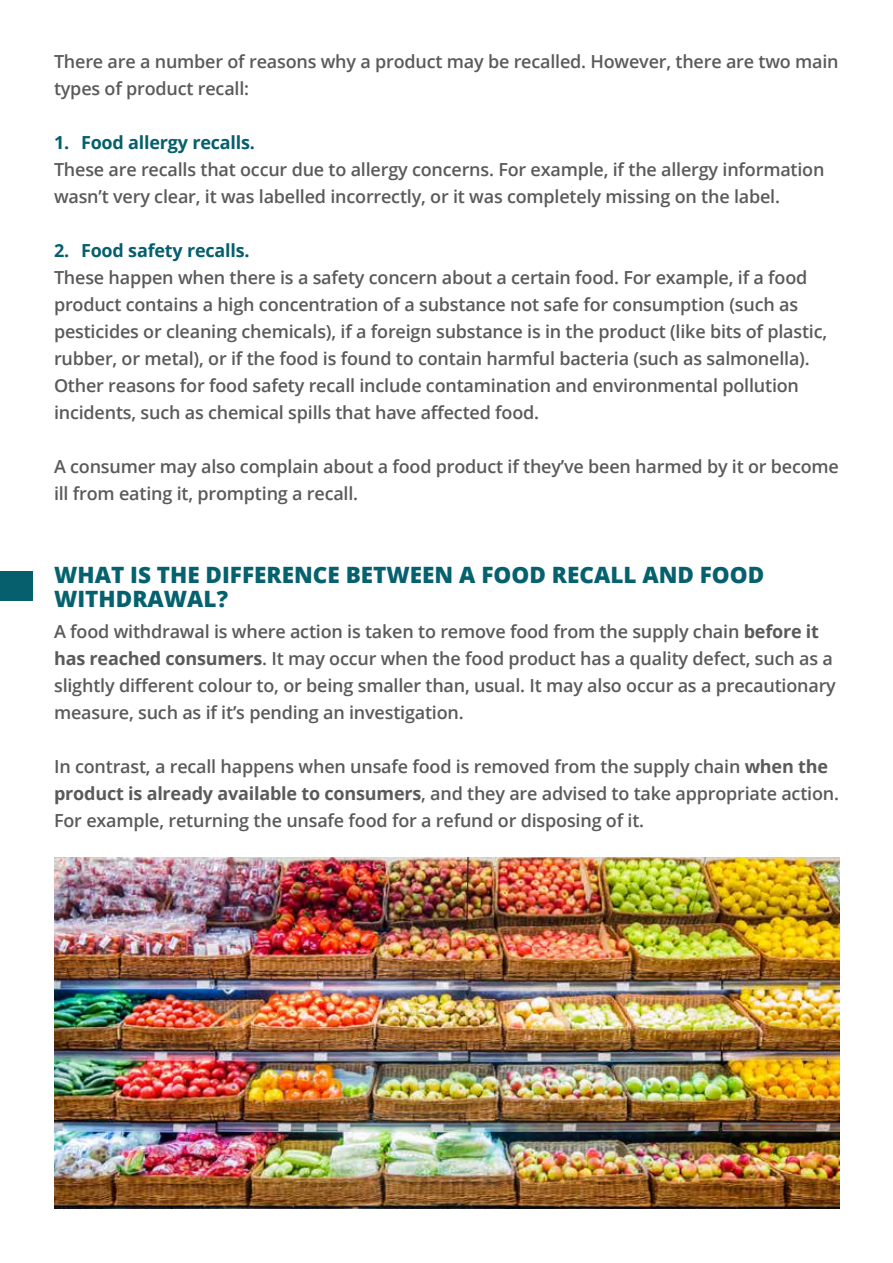
<style>
.page{position:relative;width:893px;height:1263px;background:#fff}
.page>*{position:absolute;margin:0;border:0;box-sizing:border-box;transform-origin:0 0}
.t1{font:800 22.5px/24px "Open Sans";color:#05616e}
.t2{font:600 18px/27px "Open Sans";letter-spacing:-.01em;color:#5a5a5a}
.t3{font:700 18px "Open Sans";letter-spacing:-.01em;color:#055f6d}
.s1{font-weight:700}
</style>
<div class="page">
<div style="left:0;top:571px;width:32px;height:30px;background:#055f6d"></div>
<img style="left:54px;top:857px;width:785px;height:352px">
<p class="t2" style="left:54px;top:47px;width:786px">There are a number of reasons why a product may be recalled. However, there are two main types of product recall:</p>
<p class="t3" style="left:54px;top:130px;width:203px">1. Food allergy recalls.</p>
<p class="t2" style="left:54px;top:155px;width:772px">These are recalls that occur due to allergy concerns. For example, if the allergy information wasn’t very clear, it was labelled incorrectly, or it was completely missing on the label.</p>
<p class="t3" style="left:54px;top:238px;width:197px">2. Food safety recalls.</p>
<p class="t2" style="left:54px;top:263px;width:775px">These happen when there is a safety concern about a certain food. For example, if a food product contains a high concentration of a substance not safe for consumption (such as pesticides or cleaning chemicals), if a foreign substance is in the product (like bits of plastic, rubber, or metal), or if the food is found to contain harmful bacteria (such as salmonella).<br>Other reasons for food safety recall include contamination and environmental pollution incidents, such as chemical spills that have affected food.</p>
<p class="t2" style="left:54px;top:452px;width:786px">A consumer may also complain about a food product if they’ve been harmed by it or become ill from eating it, prompting a recall.</p>
<p class="t1" style="left:54px;top:561px;width:712px">WHAT IS THE DIFFERENCE BETWEEN A FOOD RECALL AND FOOD<br>WITHDRAWAL?</p>
<p class="t2" style="left:54px;top:618px;width:783px">A food withdrawal is where action is taken to remove food from the supply chain <span class="s1">before it has reached consumers</span>. It may occur when the food product has a quality defect, such as a slightly different colour to, or being smaller than, usual. It may also occur as a precautionary measure, such as if it’s pending an investigation.</p>
<p class="t2" style="left:54px;top:753px;width:786px">In contrast, a recall happens when unsafe food is removed from the supply chain <span class="s1">when the product is already available to consumers</span>, and they are advised to take appropriate action.<br>For example, returning the unsafe food for a refund or disposing of it.</p>
</div>
